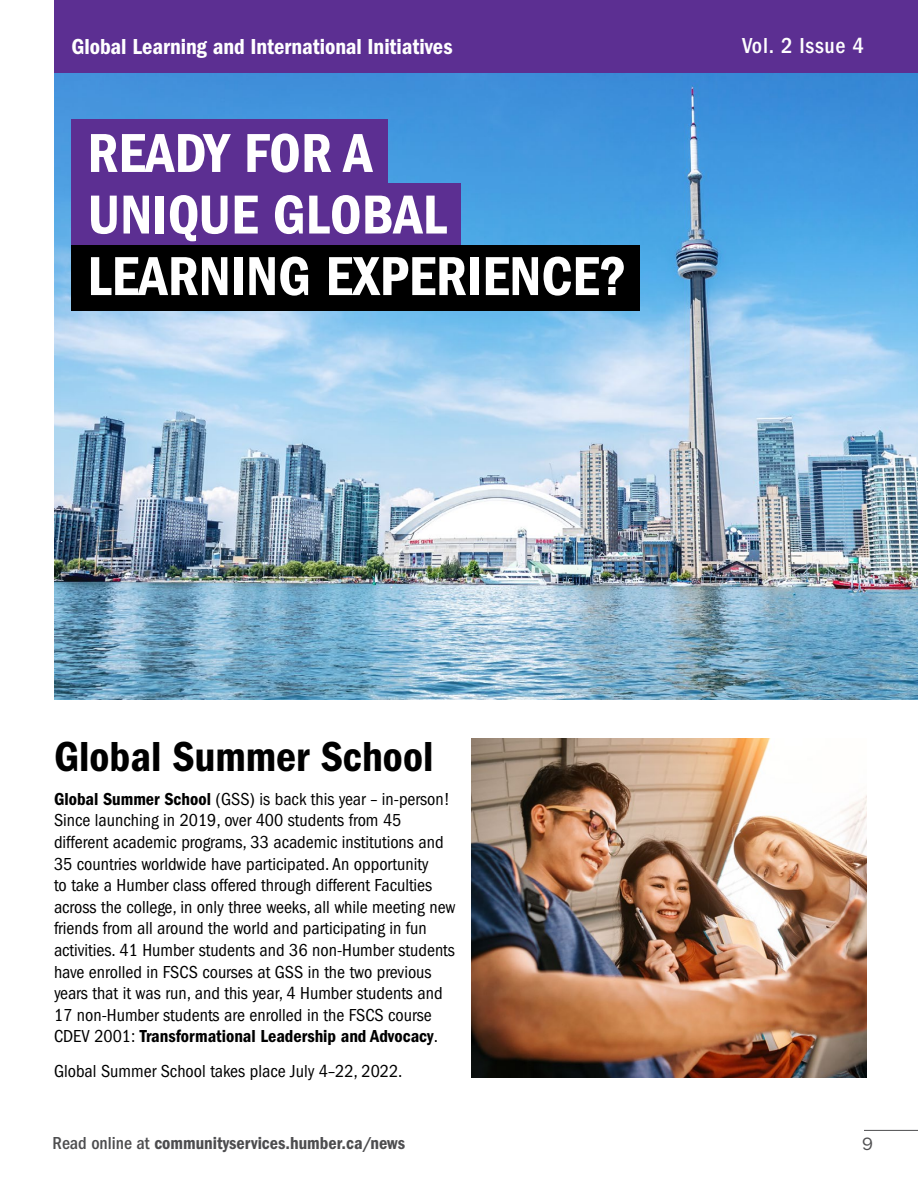
<style>
.page{position:relative;width:918px;height:1188px;background:#fff}
.page>*{position:absolute;margin:0;border:0;box-sizing:border-box;transform-origin:0 0}
.Body_copy_-_p{font:56.85px "ITC Franklin Gothic Std Dm Cd";color:#fff}
.Body_copy_-_p-2{font:43.5px "ITC Franklin Gothic Std Dm Cd";color:#000}
.t1{font:22.5px "ITC Franklin Gothic Std Dm Cd";letter-spacing:-.005em;color:#fff}
.t2{font:500 condensed 22.5px "ITC Franklin Gothic Std";letter-spacing:.03em;color:#fff}
.Body_copy_-_p-3{font:condensed 18px/21.6px "ITC Franklin Gothic Std";color:#000}
.t3{font:18px "ITC Franklin Gothic Std Dm Cd";color:#4d4d4f}
.t4{font:18px "ITC Franklin Gothic Std";color:#4d4d4f}
.s1{font-family:"ITC Franklin Gothic Std Dm Cd";font-stretch:normal}
.s2{font-family:"ITC Franklin Gothic Std";font-weight:500;font-stretch:condensed}
</style>
<div class="page">
<hr style="left:864px;top:1130px;width:54px;height:1px;background:#4d4d4f">
<div style="left:54px;top:0;width:864px;height:74px;background:#5c2f92"></div>
<img style="left:54px;top:74px;width:864px;height:626px">
<div style="left:71px;top:119px;width:317px;height:66px;background:#5c2f92"></div>
<div style="left:71px;top:183px;width:390px;height:65px;background:#5c2f92"></div>
<div style="left:71px;top:245px;width:569px;height:65px;background:#000"></div>
<img style="left:471px;top:739px;width:396px;height:339px">
<p class="t1" style="left:71px;top:34px;width:383px">Global Learning and International Initiatives</p>
<p class="t2" style="left:742px;top:32px;width:123px">Vol. 2 Issue 4</p>
<p class="Body_copy_-_p" style="left:87px;top:121px;width:287px">READY FOR A</p>
<p class="Body_copy_-_p" style="left:87px;top:182px;width:361px">UNIQUE GLOBAL</p>
<p class="Body_copy_-_p" style="left:87px;top:244px;width:541px">LEARNING EXPERIENCE?</p>
<p class="Body_copy_-_p-2" style="left:54px;top:731px;width:381px">Global Summer School</p>
<p class="Body_copy_-_p-3" style="left:54px;top:788px;width:403px"><span class="s1">Global Summer School</span> (GSS) is back this year – in-person!<br>Since launching in 2019, over 400 students from 45 different academic programs, 33 academic institutions and 35 countries worldwide have participated. An opportunity<br>to take a Humber class offered through different Faculties across the college, in only three weeks, all while meeting new friends from all around the world and participating in fun activities. 41 Humber students and 36 non-Humber students have enrolled in FSCS courses at GSS in the two previous years that it was run, and this year, 4 Humber students and 17 non-Humber students are enrolled in the FSCS course CDEV 2001: <span class="s1">Transformational Leadership and Advocacy</span>.</p>
<p class="Body_copy_-_p-3" style="left:54px;top:1060px;width:350px">Global Summer School takes place July 4–22, 2022.</p>
<p class="t3" style="left:53px;top:1133px;width:354px"><span class="s2">Read online at</span> communityservices.humber.ca/news</p>
<p class="t4" style="left:862px;top:1134px;width:12px">9</p>
</div>
